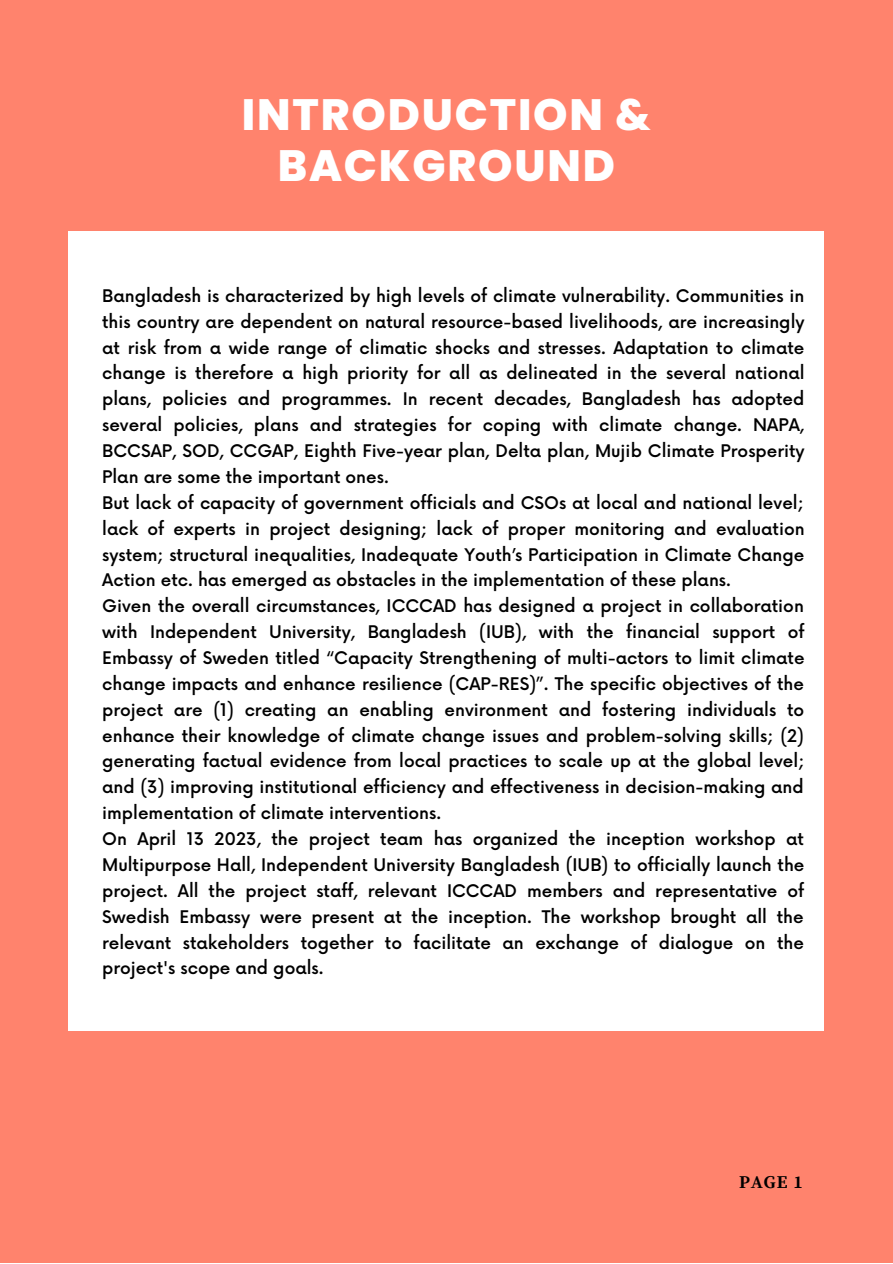
<style>
.page{position:relative;width:893px;height:1264px;background:#fff}
.page>*{position:absolute;margin:0;border:0;box-sizing:border-box;transform-origin:0 0}
.t1{font:800 43.8px/50.6px "Poppins";letter-spacing:.04em;color:#fff;text-align:center}
.t2{font:700 18px "Source Serif Pro";color:#000}
.t3{font:500 16.95px/25.8px "Now";color:#000}
</style>
<div class="page">
<div style="left:0;top:0;width:892px;height:1262px;background:#ff836d"></div>
<div style="left:68px;top:231px;width:756px;height:799px;background:#fff"></div>
<h1 class="t1" style="left:242px;top:90px;width:410px">INTRODUCTION &amp;<br>BACKGROUND</h1>
<p class="t3" style="left:102px;top:284px;width:704px">Bangladesh is characterized by high levels of climate vulnerability. Communities in this country are dependent on natural resource-based livelihoods, are increasingly at risk from a wide range of climatic shocks and stresses. Adaptation to climate change is therefore a high priority for all as delineated in the several national plans, policies and programmes. In recent decades, Bangladesh has adopted several policies, plans and strategies for coping with climate change. NAPA, BCCSAP, SOD, CCGAP, Eighth Five-year plan, Delta plan, Mujib Climate Prosperity Plan are some the important ones.<br>But lack of capacity of government officials and CSOs at local and national level; lack of experts in project designing; lack of proper monitoring and evaluation system; structural inequalities, Inadequate Youth’s Participation in Climate Change Action etc. has emerged as obstacles in the implementation of these plans.<br>Given the overall circumstances, ICCCAD has designed a project in collaboration with Independent University, Bangladesh (IUB), with the financial support of Embassy of Sweden titled “Capacity Strengthening of multi-actors to limit climate change impacts and enhance resilience (CAP-RES)”. The specific objectives of the project are (1) creating an enabling environment and fostering individuals to enhance their knowledge of climate change issues and problem-solving skills; (2) generating factual evidence from local practices to scale up at the global level; and (3) improving institutional efficiency and effectiveness in decision-making and implementation of climate interventions.<br>On April 13 2023, the project team has organized the inception workshop at Multipurpose Hall, Independent University Bangladesh (IUB) to officially launch the project. All the project staff, relevant ICCCAD members and representative of Swedish Embassy were present at the inception. The workshop brought all the relevant stakeholders together to facilitate an exchange of dialogue on the project's scope and goals.</p>
<p class="t2" style="left:739px;top:1171px;width:65px">PAGE 1</p>
</div>
